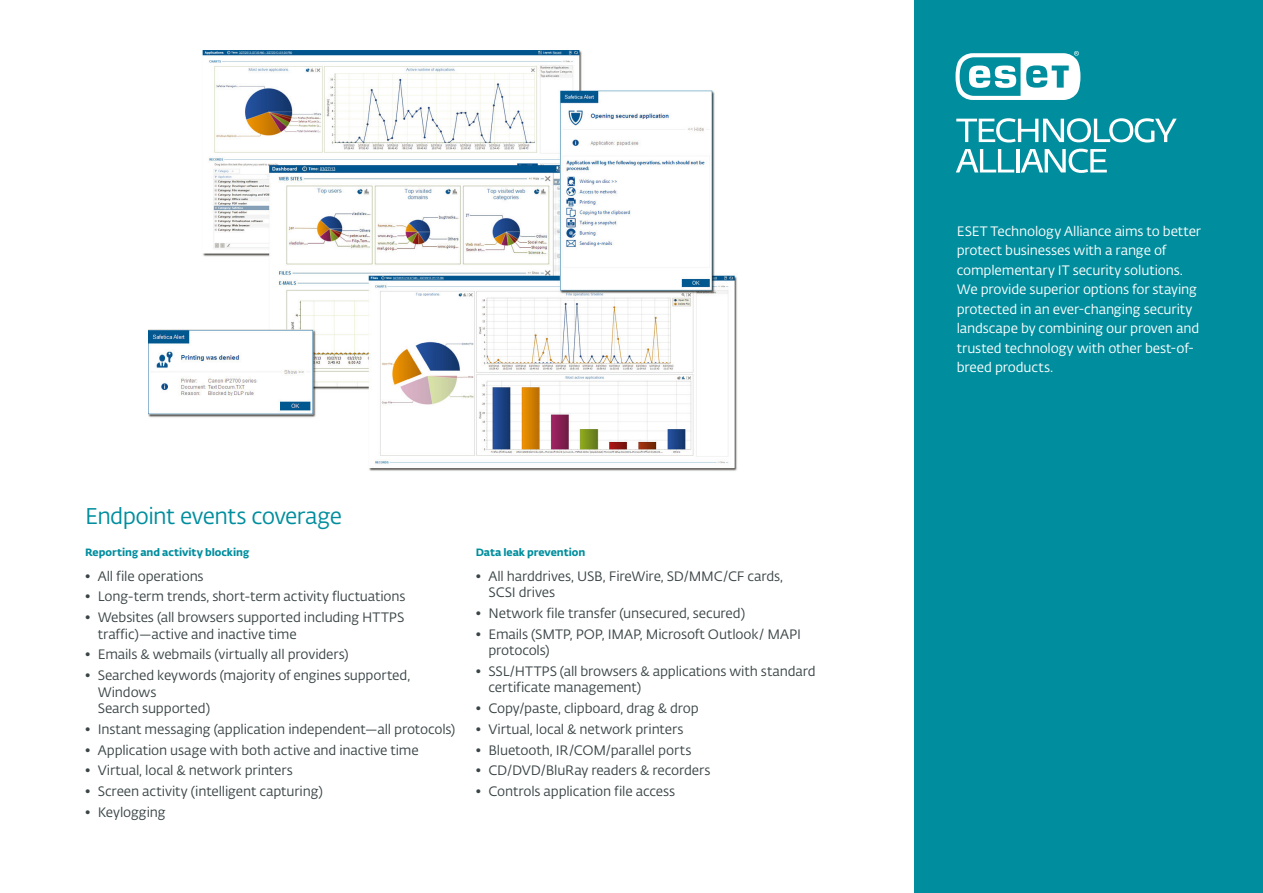
<style>
.page{position:relative;width:1263px;height:893px;background:#fff}
.page>*{position:absolute;margin:0;border:0;box-sizing:border-box;transform-origin:0 0}
.t1{font:22.5px "Fedra Sans Alt Pro Book LF";letter-spacing:-.025em;color:#008e9e}
.t2{font:13.5px/16.5px "Fedra Sans Alt Pro Book LF";letter-spacing:-.01em;color:#3a4446}
.t3{font:13.5px/19.5px "Fedra Sans Alt Pro Book LF";letter-spacing:-.01em;color:#fff}
.t4{font:10.5px "Fedra Sans Alt Pro Bold LF";letter-spacing:-.005em;color:#008e9e}
</style>
<div class="page">
<div style="left:914px;top:0;width:349px;height:893px;background:#008e9e"></div>
<img style="left:149px;top:50px;width:588px;height:421px">
<svg style="left:956px;top:118px;width:221px;height:24px"></svg>
<svg style="left:956px;top:149px;width:58px;height:23px"></svg>
<hr style="left:1016px;top:149px;width:3px;height:23px;background:#fff">
<svg style="left:1021px;top:149px;width:86px;height:24px"></svg>
<svg style="left:955px;top:51px;width:125px;height:49px"></svg>
<h1 class="t1" style="left:85px;top:500px;width:259px">Endpoint events coverage</h1>
<p class="t4" style="left:85px;top:543px;width:166px">Reporting and activity blocking</p>
<p class="t2" style="left:85px;top:567px;width:120px">• All file operations</p>
<p class="t2" style="left:85px;top:588px;width:322px">• Long-term trends, short-term activity fluctuations</p>
<p class="t2" style="left:98px;top:609px;width:308px;text-indent:-13px">• Websites (all browsers supported including HTTPS traffic)—active and inactive time</p>
<p class="t2" style="left:85px;top:646px;width:265px">• Emails &amp; webmails (virtually all providers)</p>
<p class="t2" style="left:98px;top:667px;width:314px;text-indent:-13px">• Searched keywords (majority of engines supported,<br>Windows<br>Search supported)</p>
<p class="t2" style="left:85px;top:720px;width:372px">• Instant messaging (application independent—all protocols)</p>
<p class="t2" style="left:85px;top:741px;width:335px">• Application usage with both active and inactive time</p>
<p class="t2" style="left:85px;top:762px;width:209px">• Virtual, local &amp; network printers</p>
<p class="t2" style="left:85px;top:783px;width:239px">• Screen activity (intelligent capturing)</p>
<p class="t2" style="left:85px;top:803px;width:82px">• Keylogging</p>
<p class="t4" style="left:476px;top:543px;width:111px">Data leak prevention</p>
<p class="t2" style="left:488px;top:567px;width:296px;text-indent:-13px">• All harddrives, USB, FireWire, SD/MMC/CF cards,<br>SCSI drives</p>
<p class="t2" style="left:476px;top:604px;width:271px">• Network file transfer (unsecured, secured)</p>
<p class="t2" style="left:488px;top:625px;width:314px;text-indent:-13px">• Emails (SMTP, POP, IMAP, Microsoft Outlook/ MAPI protocols)</p>
<p class="t2" style="left:488px;top:662px;width:329px;text-indent:-13px">• SSL/HTTPS (all browsers &amp; applications with standard certificate management)</p>
<p class="t2" style="left:476px;top:700px;width:225px">• Copy/paste, clipboard, drag &amp; drop</p>
<p class="t2" style="left:476px;top:720px;width:209px">• Virtual, local &amp; network printers</p>
<p class="t2" style="left:476px;top:741px;width:217px">• Bluetooth, IR/COM/parallel ports</p>
<p class="t2" style="left:476px;top:762px;width:236px">• CD/DVD/BluRay readers &amp; recorders</p>
<p class="t2" style="left:476px;top:783px;width:201px">• Controls application file access</p>
<p class="t3" style="left:957px;top:221px;width:246px">ESET Technology Alliance aims to better protect businesses with a range of complementary IT security solutions.<br>We provide superior options for staying protected in an ever-changing security landscape by combining our proven and trusted technology with other best-of&shy;breed products.</p>
</div>
